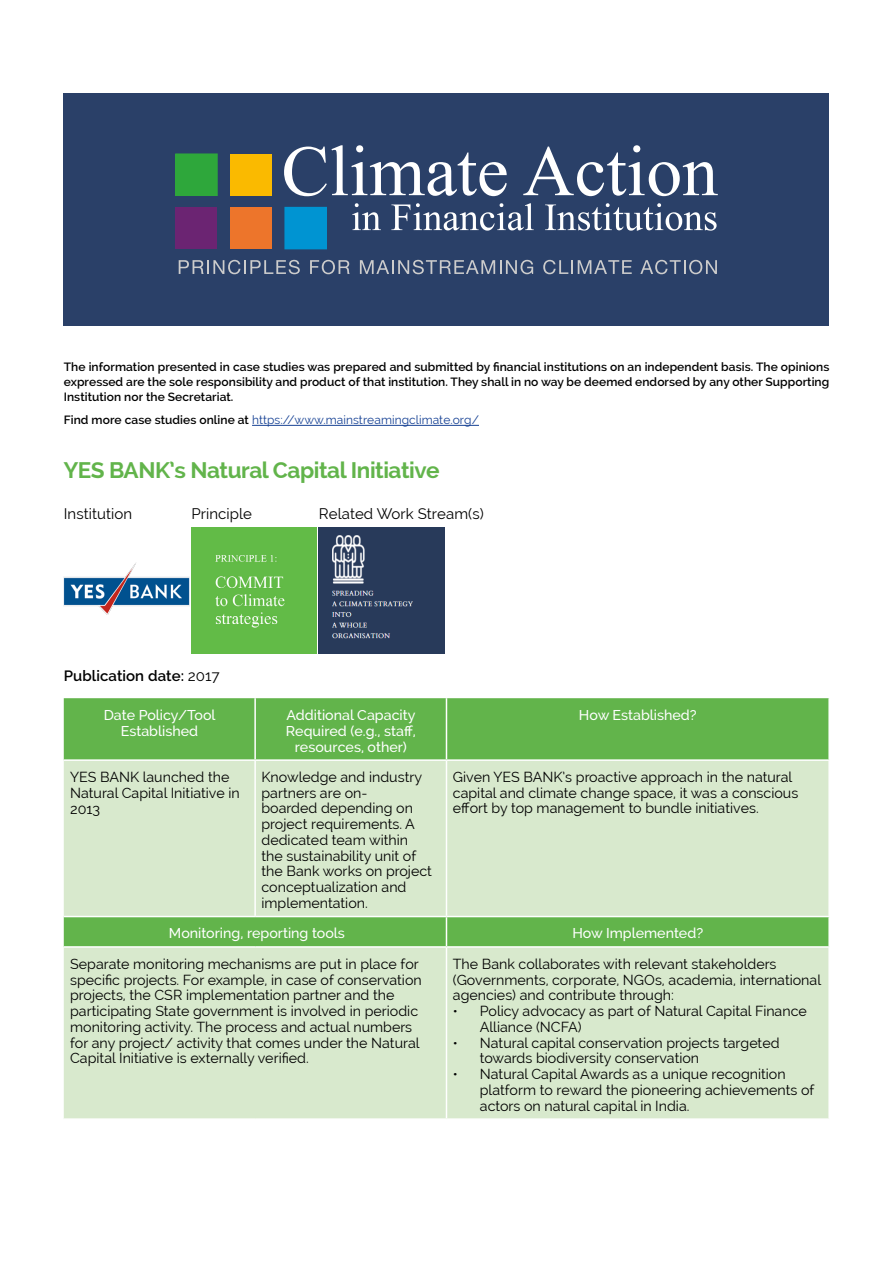
<style>
.page{position:relative;width:893px;height:1263px;background:#fff}
.page>*{position:absolute;margin:0;border:0;box-sizing:border-box;transform-origin:0 0}
.t1{font:700 22.5px "Raleway";letter-spacing:-.02em;color:#62b44b}
.t2{font:15px "Raleway";letter-spacing:.005em;color:#000}
.t3{font:600 15px "Raleway";letter-spacing:.005em;color:#000}
.t4{font:14.25px/15.8px "Raleway";color:#000}
.t5{font:500 14.25px/15.8px "Raleway";color:#fff;text-align:center}
.t6{font:600 12px/15px "Raleway";letter-spacing:.005em;color:#000;text-align:justify}
.t7{font:12px "Raleway";letter-spacing:.005em;color:#164194}
.s1{font-weight:600;color:#000}
.s2{font-weight:400}
</style>
<div class="page">
<hr style="left:252px;top:425px;width:227px;height:1px;background:#164194">
<img style="left:64px;top:563px;width:125px;height:51px">
<img style="left:191px;top:528px;width:126px;height:125px">
<img style="left:319px;top:528px;width:125px;height:125px">
<div style="left:64px;top:698px;width:764px;height:61px;background:#62b44b"></div>
<svg style="left:64px;top:761px;width:764px;height:357px;background:#cee4c2"></svg>
<hr style="left:254px;top:698px;width:2px;height:61px;background:#fff">
<hr style="left:446px;top:698px;width:1px;height:61px;background:#fff">
<hr style="left:254px;top:761px;width:2px;height:155px;background:#fff">
<hr style="left:446px;top:761px;width:1px;height:155px;background:#fff">
<hr style="left:64px;top:916px;width:191px;height:1px;background:#fff">
<hr style="left:255px;top:916px;width:191px;height:1px;background:#fff">
<hr style="left:446px;top:916px;width:384px;height:1px;background:#fff">
<svg style="left:446px;top:917px;width:1px;height:29px"></svg>
<hr style="left:64px;top:946px;width:191px;height:2px;background:#fff">
<hr style="left:255px;top:946px;width:191px;height:2px;background:#fff">
<hr style="left:446px;top:946px;width:384px;height:2px;background:#fff">
<hr style="left:446px;top:948px;width:1px;height:170px;background:#fff">
<div style="left:64px;top:94px;width:765px;height:232px;background:#2a4068"></div>
<svg style="left:284px;top:145px;width:223px;height:51px"></svg>
<svg style="left:523px;top:145px;width:195px;height:51px"></svg>
<svg style="left:352px;top:203px;width:29px;height:27px"></svg>
<svg style="left:391px;top:203px;width:143px;height:28px"></svg>
<svg style="left:545px;top:203px;width:172px;height:28px"></svg>
<div style="left:176px;top:154px;width:41px;height:41px;background:#2ea73b"></div>
<div style="left:175px;top:153px;width:43px;height:43px;border:1px solid #2ea73b"></div>
<div style="left:176px;top:207px;width:41px;height:42px;background:#6b2472"></div>
<div style="left:230px;top:154px;width:42px;height:41px;background:#faba00"></div>
<div style="left:230px;top:207px;width:42px;height:42px;background:#ed752b"></div>
<div style="left:285px;top:207px;width:41px;height:42px;background:#0094d2"></div>
<div style="left:284px;top:207px;width:43px;height:42px;border:1px solid #0094d2"></div>
<svg style="left:179px;top:260px;width:121px;height:14px"></svg>
<svg style="left:310px;top:260px;width:40px;height:14px"></svg>
<svg style="left:360px;top:260px;width:173px;height:14px"></svg>
<svg style="left:543px;top:260px;width:89px;height:14px"></svg>
<svg style="left:640px;top:260px;width:77px;height:14px"></svg>
<p class="t6" style="left:64px;top:359px;width:767px">The information presented in case studies was prepared and submitted by financial institutions on an independent basis. The opinions expressed are the sole responsibility and product of that institution. They shall in no way be deemed endorsed by any other Supporting Institution nor the Secretariat.</p>
<p class="t7" style="left:64px;top:413px;width:417px"><span class="s1">Find more case studies online at</span> https://www.mainstreamingclimate.org/</p>
<h1 class="t1" style="left:64px;top:457px;width:377px">YES BANK’s Natural Capital Initiative</h1>
<p class="t2" style="left:64px;top:505px;width:70px">Institution</p>
<p class="t2" style="left:191px;top:505px;width:62px">Principle</p>
<p class="t2" style="left:319px;top:505px;width:166px">Related Work Stream(s)</p>
<p class="t3" style="left:64px;top:667px;width:158px">Publication date: <span class="s2">2017</span></p>
<p class="t5" style="left:104px;top:707px;width:113px">Date Policy/Tool<br>Established</p>
<p class="t5" style="left:286px;top:707px;width:131px">Additional Capacity<br>Required (e.g., staff, resources, other)</p>
<p class="t5" style="left:579px;top:707px;width:119px">How Established?</p>
<p class="t4" style="left:70px;top:769px;width:171px">YES BANK launched the<br>Natural Capital Initiative in<br>2013</p>
<p class="t4" style="left:261px;top:769px;width:172px">Knowledge and industry partners are on-<br>boarded depending on project requirements. A dedicated team within the sustainability unit of the Bank works on project conceptualization and implementation.</p>
<p class="t4" style="left:453px;top:769px;width:347px">Given YES BANK’s proactive approach in the natural capital and climate change space, it was a conscious effort by top management to bundle initiatives.</p>
<p class="t5" style="left:169px;top:925px;width:177px">Monitoring, reporting tools</p>
<p class="t5" style="left:572px;top:925px;width:132px">How Implemented?</p>
<p class="t4" style="left:70px;top:956px;width:353px">Separate monitoring mechanisms are put in place for specific projects. For example, in case of conservation projects, the CSR implementation partner and the participating State government is involved in periodic monitoring activity. The process and actual numbers for any project/ activity that comes under the Natural Capital Initiative is externally verified.</p>
<p class="t4" style="left:453px;top:956px;width:370px">The Bank collaborates with relevant stakeholders (Governments, corporate, NGOs, academia, international agencies) and contribute through:</p>
<p class="t4" style="left:480px;top:1003px;width:328px;text-indent:-27px">• Policy advocacy as part of Natural Capital Finance<br>Alliance (NCFA)</p>
<p class="t4" style="left:480px;top:1034px;width:301px;text-indent:-27px">• Natural capital conservation projects targeted towards biodiversity conservation</p>
<p class="t4" style="left:480px;top:1066px;width:336px;text-indent:-27px">• Natural Capital Awards as a unique recognition platform to reward the pioneering achievements of actors on natural capital in India.</p>
</div>
